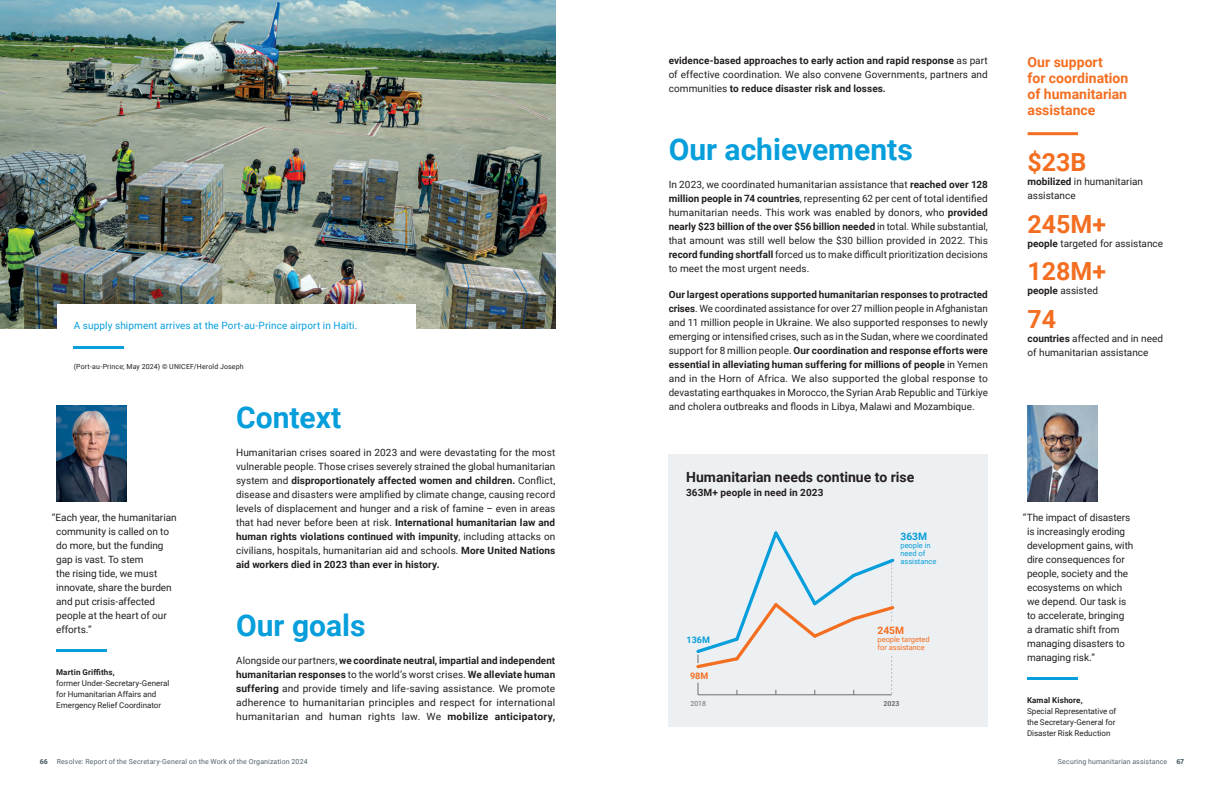
<style>
.page{position:relative;width:1224px;height:792px;background:#fff}
.page>*{position:absolute;margin:0;border:0;box-sizing:border-box;transform-origin:0 0}
.Paragraph_title{font:700 30px "Roboto";color:#069edb}
.Data{font:700 25px "Roboto";color:#f36e21}
.Highlight_Title{font:700 14px/16px "Roboto";color:#f36e21}
.Heading_Chart_small{font:700 14px "Roboto";color:#231f20}
.t1{font:700 10.2px "Roboto";color:#f36e21}
.t2{font:700 10.2px "Roboto";color:#069edb}
.Body_copy{font:10px/14px "Roboto";color:#231f20;text-align:justify}
.Body_copy-2{font:700 10px/14px "Roboto";letter-spacing:.01em;color:#231f20;text-align:justify}
.Highlight_text{font:10px/14px "Roboto";color:#231f20}
.Caption_blue_text{font:10px "Roboto";letter-spacing:.01em;color:#069edb}
.Heading_Chart_small-2{font:700 10px "Roboto";letter-spacing:.01em;color:#231f20}
.t3{font:700 9px "Roboto";color:#069edb}
.t4{font:700 9px "Roboto";color:#f36e21}
.t5{font:8px/11px "Roboto";color:#231f20}
.t6{font:7.5px/8px "Roboto";color:#f36e21}
.t7{font:7.5px/8px "Roboto";color:#069edb}
.t8{font:7px "Roboto";letter-spacing:.02em;color:#53656e}
.Caption_copyright_black{font:7px "Roboto";letter-spacing:.02em;color:#231f20}
.t9{font:7px "Roboto";color:#6c6d70}
.t10{font:700 7px "Roboto";color:#6c6d70}
.t11{font:900 7px "Roboto";color:#53656e}
.s1{font-weight:700}
.s2{font-weight:400}
</style>
<div class="page">
<img style="left:0;top:0;width:555px;height:329px">
<div style="left:57px;top:304px;width:359px;height:82px;background:#fff"></div>
<hr style="left:74px;top:346px;width:50px;height:3px;background:#069edb">
<hr style="left:1028px;top:132px;width:50px;height:3px;background:#f36e21">
<div style="left:669px;top:456px;width:319px;height:271px;background:#edf0f2"></div>
<img style="left:57px;top:405px;width:70px;height:97px">
<hr style="left:56px;top:649px;width:51px;height:3px;background:#069edb">
<img style="left:1028px;top:405px;width:69px;height:97px">
<hr style="left:1027px;top:677px;width:50px;height:3px;background:#069edb">
<p class="Caption_blue_text" style="left:74px;top:318px;width:285px">A supply shipment arrives at the Port-au-Prince airport in Haiti.</p>
<p class="Caption_copyright_black" style="left:74px;top:361px;width:172px">(Port-au-Prince; May 2024) © UNICEF/Herold Joseph</p>
<p class="Body_copy" style="left:56px;top:510px;width:122px;text-align:left;text-indent:-4px">“Each year, the humanitarian community is called on to do more, but the funding gap is vast. To stem<br>the rising tide, we must innovate, share the burden and put crisis-affected people at the heart of our efforts.”</p>
<p class="t5" style="left:56px;top:666px;width:115px"><span class="s1">Martin Griffiths,<br></span>former Under-Secretary-General for Humanitarian Affairs and<br>Emergency Relief Coordinator</p>
<h2 class="Paragraph_title" style="left:236px;top:396px;width:107px">Context</h2>
<p class="Body_copy" style="left:236px;top:445px;width:321px">Humanitarian crises soared in 2023 and were devastating for the most vulnerable people. Those crises severely strained the global humanitarian system and <span class="s1">disproportionately affected women and children.</span> Conflict, disease and disasters were amplified by climate change, causing record levels of displacement and hunger and a risk of famine – even in areas that had never before been at risk. <span class="s1">International humanitarian law and human rights violations continued with impunity</span>, including attacks on civilians, hospitals, humanitarian aid and schools. <span class="s1">More United Nations aid workers died in 2023 than ever in history.</span></p>
<h2 class="Paragraph_title" style="left:236px;top:604px;width:131px">Our goals</h2>
<p class="Body_copy" style="left:236px;top:653px;width:321px">Alongside our partners, <span class="s1">we coordinate neutral, impartial and independent humanitarian responses</span> to the world’s worst crises. <span class="s1">We alleviate human suffering</span> and provide timely and life-saving assistance. We promote adherence to humanitarian principles and respect for international humanitarian and human rights law. We <span class="s1">mobilize anticipatory,</span></p>
<p class="Body_copy-2" style="left:669px;top:53px;width:321px">evidence-based approaches to early action and rapid response <span class="s2">as part of effective coordination. We also convene Governments, partners and communities</span> to reduce disaster risk and losses.</p>
<h2 class="Paragraph_title" style="left:669px;top:129px;width:246px">Our achievements</h2>
<p class="Body_copy" style="left:669px;top:177px;width:321px">In 2023, we coordinated humanitarian assistance that <span class="s1">reached over 128 million people in 74 countries</span>, representing 62 per cent of total identified humanitarian needs. This work was enabled by donors, who <span class="s1">provided nearly $23 billion of the over $56 billion needed</span> in total. While substantial, that amount was still well below the $30 billion provided in 2022. This <span class="s1">record funding shortfall</span> forced us to make difficult prioritization decisions to meet the most urgent needs.</p>
<p class="Body_copy" style="left:669px;top:287px;width:321px"><span class="s1">Our largest operations supported humanitarian responses to protracted crises</span>. We coordinated assistance for over 27 million people in Afghanistan and 11 million people in Ukraine. We also supported responses to newly emerging or intensified crises, such as in the Sudan, where we coordinated support for 8 million people. <span class="s1">Our coordination and response efforts were essential in alleviating human suffering for millions of people</span> in Yemen and in the Horn of Africa. We also supported the global response to devastating earthquakes in Morocco, the Syrian Arab Republic and Türkiye and cholera outbreaks and floods in Libya, Malawi and Mozambique.</p>
<p class="Heading_Chart_small" style="left:686px;top:467px;width:230px">Humanitarian needs continue to rise</p>
<p class="Heading_Chart_small-2" style="left:686px;top:485px;width:139px">363M+ people in need in 2023</p>
<p class="t3" style="left:687px;top:634px;width:25px">136M</p>
<p class="t4" style="left:690px;top:670px;width:20px">98M</p>
<p class="t2" style="left:900px;top:529px;width:28px">363M</p>
<p class="t7" style="left:900px;top:541px;width:38px">people in need of assistance</p>
<p class="t1" style="left:877px;top:623px;width:28px">245M</p>
<p class="t6" style="left:877px;top:635px;width:54px">people targeted for assistance</p>
<p class="t9" style="left:690px;top:699px;width:17px">2018</p>
<p class="t10" style="left:884px;top:699px;width:18px">2023</p>
<p class="Highlight_Title" style="left:1028px;top:54px;width:102px">Our support<br>for coordination of humanitarian assistance</p>
<p class="Data" style="left:1028px;top:145px;width:60px">$23B</p>
<p class="Highlight_text" style="left:1028px;top:174px;width:117px"><span class="s1">mobilized</span> in humanitarian assistance</p>
<p class="Data" style="left:1028px;top:206px;width:80px">245M+</p>
<p class="Highlight_text" style="left:1028px;top:236px;width:137px"><span class="s1">people</span> targeted for assistance</p>
<p class="Data" style="left:1028px;top:254px;width:80px">128M+</p>
<p class="Highlight_text" style="left:1028px;top:283px;width:72px"><span class="s1">people</span> assisted</p>
<p class="Data" style="left:1028px;top:301px;width:30px">74</p>
<p class="Highlight_text" style="left:1028px;top:331px;width:137px"><span class="s1">countries</span> affected and in need of humanitarian assistance</p>
<p class="Body_copy" style="left:1027px;top:510px;width:108px;text-align:left;text-indent:-4px">“The impact of disasters is increasingly eroding development gains, with dire consequences for people, society and the ecosystems on which we depend. Our task is to accelerate, bringing<br>a dramatic shift from managing disasters to managing risk.”</p>
<p class="t5" style="left:1027px;top:694px;width:91px"><span class="s1">Kamal Kishore,<br></span>Special Representative of the Secretary-General for<br>Disaster Risk Reduction</p>
<p class="t11" style="left:40px;top:756px;width:10px">66</p>
<p class="t8" style="left:57px;top:756px;width:253px">Resolve: Report of the Secretary-General on the Work of the Organization 2024</p>
<p class="t8" style="left:1058px;top:756px;width:111px">Securing humanitarian assistance</p>
<p class="t11" style="left:1176px;top:756px;width:9px">67</p>
</div>
